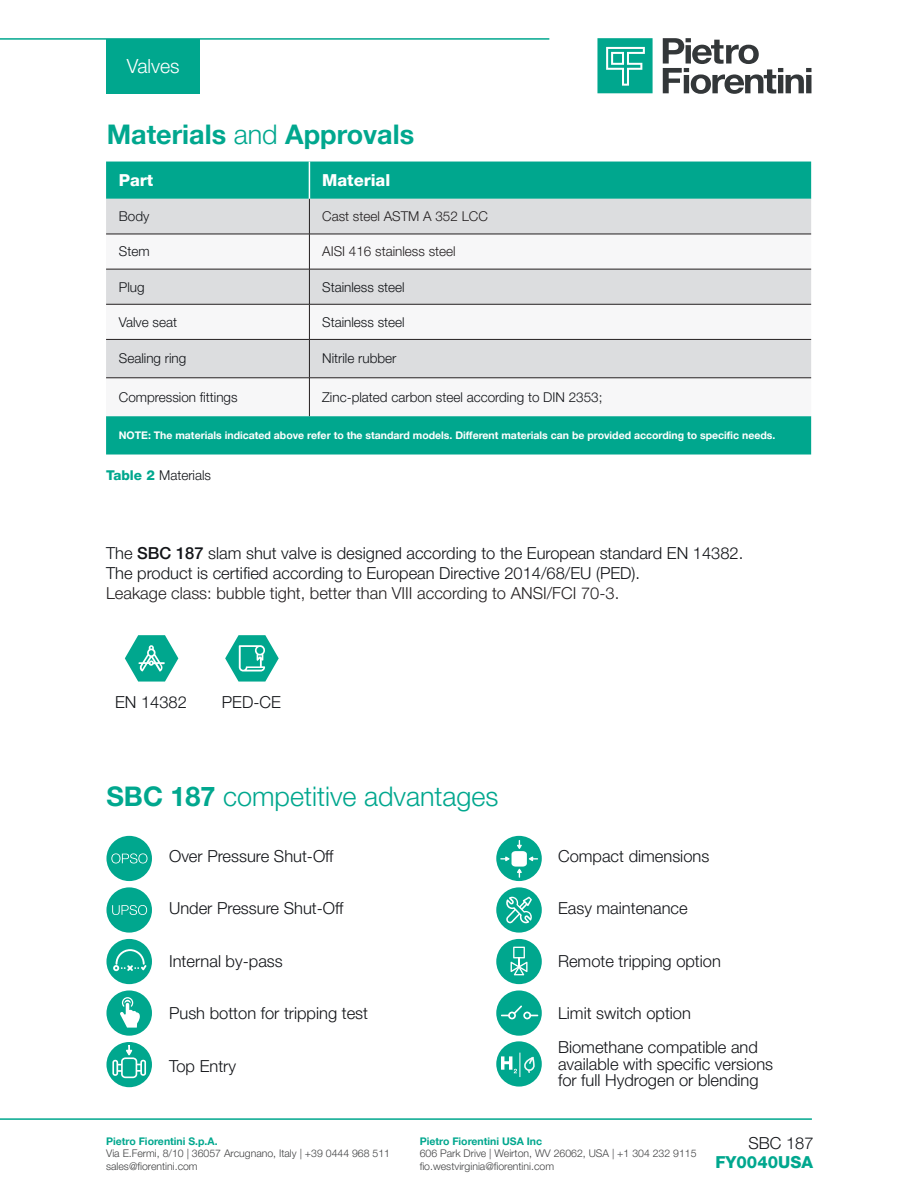
<style>
.page{position:relative;width:918px;height:1188px;background:#fff}
.page>*{position:absolute;margin:0;border:0;box-sizing:border-box;transform-origin:0 0}
.Titoletto{font:300 27px "Helvetica Neue LT Pro";color:#00a78e}
.Titoletto-2{font:700 27px "Helvetica Neue LT Pro";color:#00a78e}
.t1{font:300 19.5px "Helvetica Neue LT Pro";color:#fff}
.Testo{font:300 16.5px/16.5px "Helvetica Neue LT Pro";color:#121418}
.bullet_non_puntato{font:300 16.5px "Helvetica Neue LT Pro";color:#121418}
.Testo-2{font:300 16.5px "Helvetica Neue LT Pro";color:#231f20}
.titoli_tabella_bianc{font:800 16.5px "Helvetica Neue LT Pro";color:#fff}
.titoletto_technische{font:800 16.5px "Helvetica Neue LT Pro";color:#00a78e}
.testo_sciolto{font:300 16.5px "Helvetica Neue LT Pro";color:#121418}
.testo_tabella{font:300 13.5px "Helvetica Neue LT Pro";color:#121418}
.testo_tabella-2{font:300 13.5px "Helvetica Neue LT Pro";color:#231f20}
.t2{font:300 10.5px/12.6px "Helvetica Neue LT Pro";color:#414243}
.testo_tabella-3{font:700 10.5px "Helvetica Neue LT Pro";color:#fff}
.t3{font:700 10.5px "Helvetica Neue LT Pro";color:#00a78e}
.s1{font-weight:300}
.s2{font-weight:800;color:#00a78e}
.s3{font-weight:500}
.s4{font-weight:700}
</style>
<div class="page">
<hr style="left:0;top:38px;width:549px;height:2px;background:#00a78e">
<hr style="left:0;top:1118px;width:812px;height:2px;background:#00a78e">
<svg style="left:663px;top:38px;width:148px;height:56px"></svg>
<svg style="left:597px;top:38px;width:56px;height:55px;background:#29b5a0"></svg>
<div style="left:106px;top:39px;width:94px;height:55px;background:#00a78e"></div>
<svg style="left:125px;top:635px;width:53px;height:47px"></svg>
<svg style="left:225px;top:635px;width:54px;height:47px"></svg>
<div style="left:106px;top:162px;width:705px;height:293px;background:#00a78e"></div>
<div style="left:106px;top:199px;width:705px;height:35px;background:#dcdddf"></div>
<svg style="left:106px;top:235px;width:705px;height:181px"></svg>
<hr style="left:309px;top:162px;width:1px;height:37px;background:#fff">
<hr style="left:309px;top:199px;width:1px;height:35px;background:#231f20">
<hr style="left:106px;top:234px;width:203px;height:1px;background:#231f20">
<hr style="left:309px;top:234px;width:502px;height:1px;background:#231f20">
<hr style="left:309px;top:234px;width:1px;height:35px;background:#231f20">
<hr style="left:106px;top:269px;width:203px;height:1px;background:#231f20">
<hr style="left:309px;top:269px;width:502px;height:1px;background:#231f20">
<hr style="left:309px;top:269px;width:1px;height:35px;background:#231f20">
<hr style="left:106px;top:304px;width:203px;height:1px;background:#231f20">
<hr style="left:309px;top:304px;width:502px;height:1px;background:#231f20">
<hr style="left:309px;top:304px;width:1px;height:35px;background:#231f20">
<hr style="left:106px;top:339px;width:203px;height:1px;background:#231f20">
<hr style="left:309px;top:339px;width:502px;height:1px;background:#231f20">
<hr style="left:309px;top:340px;width:1px;height:38px;background:#231f20">
<hr style="left:106px;top:378px;width:203px;height:1px;background:#231f20">
<hr style="left:309px;top:378px;width:502px;height:1px;background:#231f20">
<hr style="left:309px;top:378px;width:1px;height:38px;background:#231f20">
<div style="left:106px;top:836px;width:46px;height:45px;background:#00a78e;border-radius:50%"></div>
<svg style="left:111px;top:839px;width:38px;height:38px"></svg>
<div style="left:496px;top:836px;width:46px;height:45px;background:#00a78e;border-radius:50%"></div>
<svg style="left:500px;top:840px;width:38px;height:38px"></svg>
<div style="left:106px;top:990px;width:46px;height:46px;background:#00a78e;border-radius:50%"></div>
<svg style="left:120px;top:997px;width:20px;height:31px"></svg>
<div style="left:496px;top:990px;width:46px;height:46px;background:#00a78e;border-radius:50%"></div>
<svg style="left:501px;top:1005px;width:37px;height:14px"></svg>
<div style="left:106px;top:1042px;width:46px;height:45px;background:#00a78e;border-radius:50%"></div>
<svg style="left:112px;top:1045px;width:34px;height:33px"></svg>
<div style="left:106px;top:939px;width:46px;height:45px;background:#00a78e;border-radius:50%"></div>
<svg style="left:113px;top:949px;width:34px;height:22px"></svg>
<div style="left:496px;top:939px;width:46px;height:45px;background:#00a78e;border-radius:50%"></div>
<svg style="left:511px;top:947px;width:16px;height:28px"></svg>
<div style="left:106px;top:887px;width:46px;height:46px;background:#00a78e;border-radius:50%"></div>
<svg style="left:112px;top:905px;width:35px;height:10px"></svg>
<div style="left:496px;top:887px;width:46px;height:46px;background:#00a78e;border-radius:50%"></div>
<svg style="left:506px;top:897px;width:26px;height:26px"></svg>
<div style="left:496px;top:1041px;width:46px;height:46px;background:#00a78e;border-radius:50%"></div>
<svg style="left:501px;top:1053px;width:34px;height:24px"></svg>
<p class="t1" style="left:127px;top:54px;width:54px">Valves</p>
<p class="Titoletto-2" style="left:107px;top:118px;width:309px">Materials <span class="s1">and</span> Approvals</p>
<p class="titoli_tabella_bianc" style="left:119px;top:170px;width:36px">Part</p>
<p class="titoli_tabella_bianc" style="left:322px;top:170px;width:70px">Material</p>
<p class="testo_tabella" style="left:119px;top:208px;width:32px">Body</p>
<p class="testo_tabella-2" style="left:322px;top:208px;width:167px">Cast steel ASTM A 352 LCC</p>
<p class="testo_tabella" style="left:119px;top:243px;width:32px">Stem</p>
<p class="testo_tabella-2" style="left:322px;top:243px;width:135px">AISI 416 stainless steel</p>
<p class="testo_tabella" style="left:119px;top:278px;width:27px">Plug</p>
<p class="testo_tabella" style="left:322px;top:278px;width:84px">Stainless steel</p>
<p class="testo_tabella" style="left:119px;top:314px;width:60px">Valve seat</p>
<p class="testo_tabella" style="left:322px;top:314px;width:84px">Stainless steel</p>
<p class="testo_tabella" style="left:119px;top:350px;width:69px">Sealing ring</p>
<p class="testo_tabella" style="left:322px;top:350px;width:76px">Nitrile rubber</p>
<p class="testo_tabella" style="left:119px;top:389px;width:120px">Compression fittings</p>
<p class="testo_tabella" style="left:322px;top:389px;width:282px">Zinc-plated carbon steel according to DIN 2353;</p>
<p class="testo_tabella-3" style="left:119px;top:429px;width:658px">NOTE: The materials indicated above refer to the standard models. Different materials can be provided according to specific needs.</p>
<p class="testo_tabella" style="left:106px;top:467px;width:107px"><span class="s2">Table 2</span> Materials</p>
<p class="Testo" style="left:106px;top:545px;width:639px">The <span class="s3">SBC 187</span> slam shut valve is designed according to the European standard EN 14382.</p>
<p class="Testo" style="left:106px;top:565px;width:536px">The product is certified according to European Directive 2014/68/EU (PED).</p>
<p class="Testo-2" style="left:106px;top:583px;width:515px">Leakage class: bubble tight, better than VIII according to ANSI/FCI 70-3.</p>
<p class="bullet_non_puntato" style="left:115px;top:692px;width:73px">EN 14382</p>
<p class="bullet_non_puntato" style="left:222px;top:692px;width:60px">PED-CE</p>
<p class="Titoletto" style="left:106px;top:780px;width:394px"><span class="s4">SBC 187</span> competitive advantages</p>
<p class="bullet_non_puntato" style="left:169px;top:846px;width:166px">Over Pressure Shut-Off</p>
<p class="bullet_non_puntato" style="left:169px;top:898px;width:176px">Under Pressure Shut-Off</p>
<p class="bullet_non_puntato" style="left:169px;top:951px;width:115px">Internal by-pass</p>
<p class="bullet_non_puntato" style="left:169px;top:1003px;width:200px">Push botton for tripping test</p>
<p class="bullet_non_puntato" style="left:169px;top:1056px;width:68px">Top Entry</p>
<p class="bullet_non_puntato" style="left:558px;top:846px;width:153px">Compact dimensions</p>
<p class="bullet_non_puntato" style="left:558px;top:898px;width:131px">Easy maintenance</p>
<p class="bullet_non_puntato" style="left:558px;top:951px;width:164px">Remote tripping option</p>
<p class="bullet_non_puntato" style="left:558px;top:1003px;width:134px">Limit switch option</p>
<p class="Testo" style="left:558px;top:1039px;width:217px">Biomethane compatible and available with specific versions</p>
<p class="Testo" style="left:558px;top:1072px;width:202px">for full Hydrogen or blending</p>
<p class="t3" style="left:106px;top:1134px;width:113px">Pietro Fiorentini S.p.A.</p>
<p class="t2" style="left:106px;top:1147px;width:285px">Via E.Fermi, 8/10 | 36057 Arcugnano, Italy | +39 0444 968 511 sales@fiorentini.com</p>
<p class="t3" style="left:420px;top:1134px;width:124px">Pietro Fiorentini USA Inc</p>
<p class="t2" style="left:420px;top:1147px;width:278px">606 Park Drive | Weirton, WV 26062, USA | +1 304 232 9115 fio.westvirginia@fiorentini.com</p>
<p class="testo_sciolto" style="left:748px;top:1133px;width:67px">SBC 187</p>
<p class="titoletto_technische" style="left:715px;top:1152px;width:99px">FY0040USA</p>
</div>
